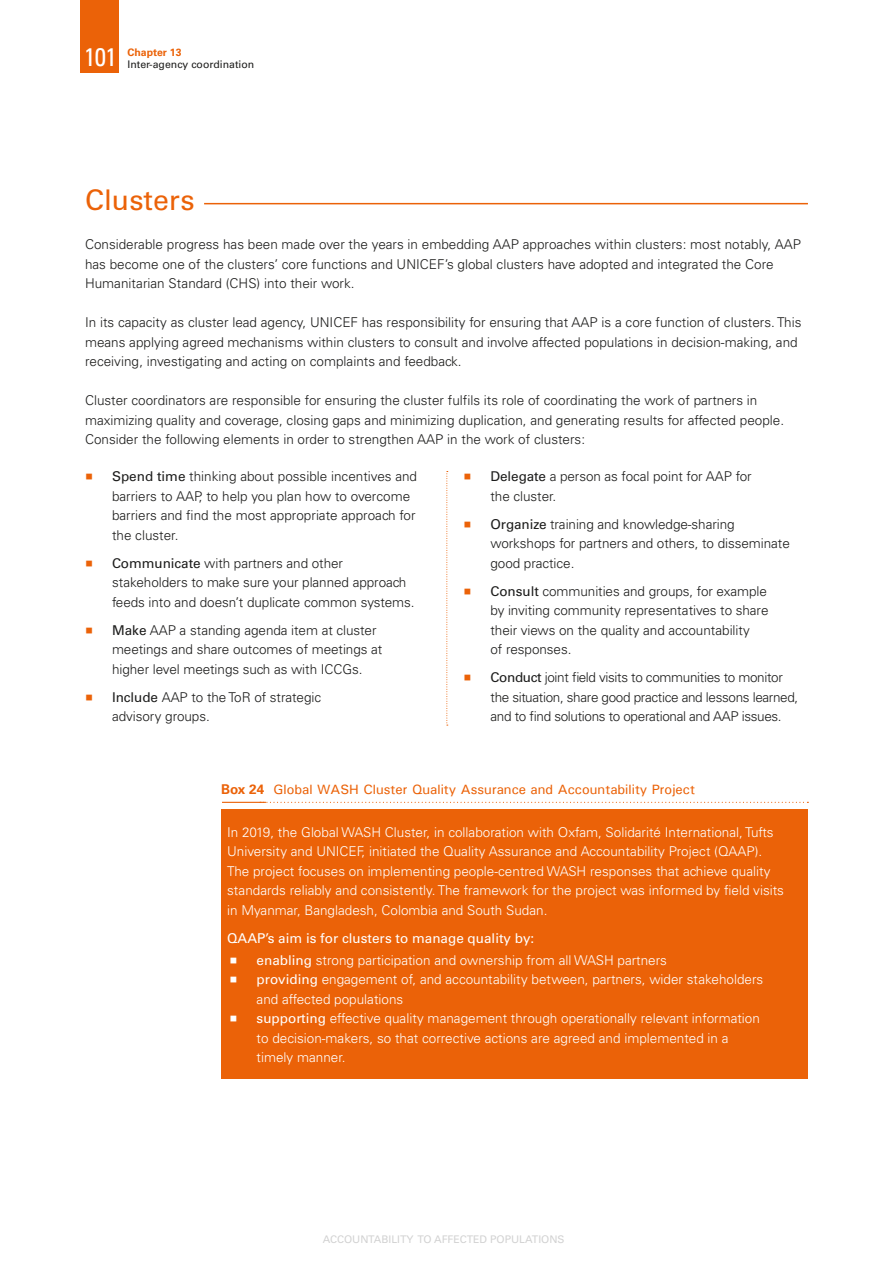
<style>
.page{position:relative;width:893px;height:1263px;background:#fff}
.page>*{position:absolute;margin:0;border:0;box-sizing:border-box;transform-origin:0 0}
.t1{font:28.5px "Univers";color:#eb6208}
.t2{font:condensed 25.5px "Univers";color:#fff}
.t3{font:300 13.5px/19.5px "Univers";color:#1c1c1b}
.t4{font:300 13.5px/19.5px "Univers LT Std";letter-spacing:-.005em;color:#1c1c1b}
.t5{font:300 13.5px/19.5px "Univers";color:#fff}
.t6{font:300 13.5px/19.5px "Univers LT Std";color:#fff}
.t7{font:300 13.5px/19.5px "Univers LT Std";letter-spacing:-.025em;color:#1c1c1b}
.t8{font:500 13.5px "Univers";color:#eb6208}
.t9{font:13.5px "Univers";color:#fff}
.t10{font:10.5px "Univers";color:#d2d2d2}
.t11{font:10.5px "Univers";color:#1c1c1b}
.t12{font:700 10.5px "Univers";color:#eb6208}
.s1{font-family:"Source Code Variable";font-weight:400;color:#eb6208}
.s2{font-weight:400}
.s3{font-family:"Univers LT Std";font-weight:700}
.s4{font-family:"Source Code Variable";font-weight:400}
</style>
<div class="page">
<div style="left:81px;top:0;width:38px;height:72px;background:#eb6208"></div>
<hr style="left:204px;top:203px;width:604px;height:1px;background:#eb6208">
<svg style="left:446px;top:471px;width:2px;height:255px"></svg>
<div style="left:221px;top:809px;width:587px;height:270px;background:#eb6208"></div>
<hr style="left:222px;top:802px;width:44px;height:1px;background:#eb6208">
<svg style="left:261px;top:802px;width:547px;height:1px"></svg>
<h2 class="t2" style="left:84px;top:41px;width:34px">101</h2>
<p class="t12" style="left:128px;top:46px;width:56px">Chapter 13</p>
<p class="t11" style="left:128px;top:58px;width:128px">Inter-agency coordination</p>
<h1 class="t1" style="left:85px;top:183px;width:111px">Clusters</h1>
<p class="t3" style="left:85px;top:234px;width:717px">Considerable progress has been made over the years in embedding AAP approaches within clusters: most notably, AAP has become one of the clusters’ core functions and UNICEF’s global clusters have adopted and integrated the Core<br>Humanitarian Standard (CHS) into their work.</p>
<p class="t3" style="left:85px;top:312px;width:718px">In its capacity as cluster lead agency, UNICEF has responsibility for ensuring that AAP is a core function of clusters. This means applying agreed mechanisms within clusters to consult and involve affected populations in decision-making, and receiving, investigating and acting on complaints and feedback.</p>
<p class="t3" style="left:85px;top:390px;width:701px">Cluster coordinators are responsible for ensuring the cluster fulfils its role of coordinating the work of partners in maximizing quality and coverage, closing gaps and minimizing duplication, and generating results for affected people.<br>Consider the following elements in order to strengthen AAP in the work of clusters:</p>
<p class="t4" style="left:112px;top:467px;width:307px;text-indent:-27px"><span class="s1">■</span> <span class="s2">Spend time</span> thinking about possible incentives and barriers to AAP, to help you plan how to overcome barriers and find the most appropriate approach for the cluster.</p>
<p class="t4" style="left:112px;top:553px;width:304px;text-indent:-27px"><span class="s1">■</span> <span class="s2">Communicate</span> with partners and other stakeholders to make sure your planned approach feeds into and doesn’t duplicate common systems.</p>
<p class="t4" style="left:112px;top:620px;width:272px;text-indent:-27px"><span class="s1">■</span> <span class="s2">Make</span> AAP a standing agenda item at cluster meetings and share outcomes of meetings at higher level meetings such as with ICCGs.</p>
<p class="t4" style="left:112px;top:687px;width:211px;text-indent:-27px"><span class="s1">■</span> <span class="s2">Include</span> AAP to the ToR of strategic advisory groups.</p>
<p class="t4" style="left:490px;top:467px;width:263px;text-indent:-27px"><span class="s1">■</span> <span class="s2">Delegate</span> a person as focal point for AAP for the cluster.</p>
<p class="t4" style="left:490px;top:514px;width:301px;text-indent:-27px"><span class="s1">■</span> <span class="s2">Organize</span> training and knowledge-sharing workshops for partners and others, to disseminate good practice.</p>
<p class="t4" style="left:490px;top:581px;width:280px;text-indent:-27px"><span class="s1">■</span> <span class="s2">Consult</span> communities and groups, for example by inviting community representatives to share their views on the quality and accountability<br>of responses.</p>
<p class="t7" style="left:490px;top:668px;width:309px;text-indent:-27px"><span class="s1">■</span> <span class="s2">Conduct</span> joint field visits to communities to monitor the situation, share good practice and lessons learned, and to find solutions to operational and AAP issues.</p>
<p class="t8" style="left:221px;top:781px;width:475px"><span class="s3">Box 24</span> Global WASH Cluster Quality Assurance and Accountability Project</p>
<p class="t5" style="left:227px;top:822px;width:558px">In 2019, the Global WASH Cluster, in collaboration with Oxfam, Solidarité International, Tufts University and UNICEF, initiated the Quality Assurance and Accountability Project (QAAP).<br>The project focuses on implementing people-centred WASH responses that achieve quality standards reliably and consistently. The framework for the project was informed by field visits in Myanmar, Bangladesh, Colombia and South Sudan.</p>
<p class="t9" style="left:227px;top:930px;width:309px">QAAP’s aim is for clusters to manage quality by:</p>
<p class="t6" style="left:230px;top:950px;width:439px"><span class="s4">■</span> <span class="s2">enabling</span> strong participation and ownership from all WASH partners</p>
<p class="t6" style="left:257px;top:970px;width:508px;text-indent:-27px"><span class="s4">■</span> <span class="s2">providing</span> engagement of, and accountability between, partners, wider stakeholders and affected populations</p>
<p class="t6" style="left:257px;top:1009px;width:505px;text-indent:-27px"><span class="s4">■</span> <span class="s2">supporting</span> effective quality management through operationally relevant information to decision-makers, so that corrective actions are agreed and implemented in a timely manner.</p>
<p class="t10" style="left:323px;top:1232px;width:243px">ACCOUNTABILITY TO AFFECTED POPULATIONS</p>
</div>
